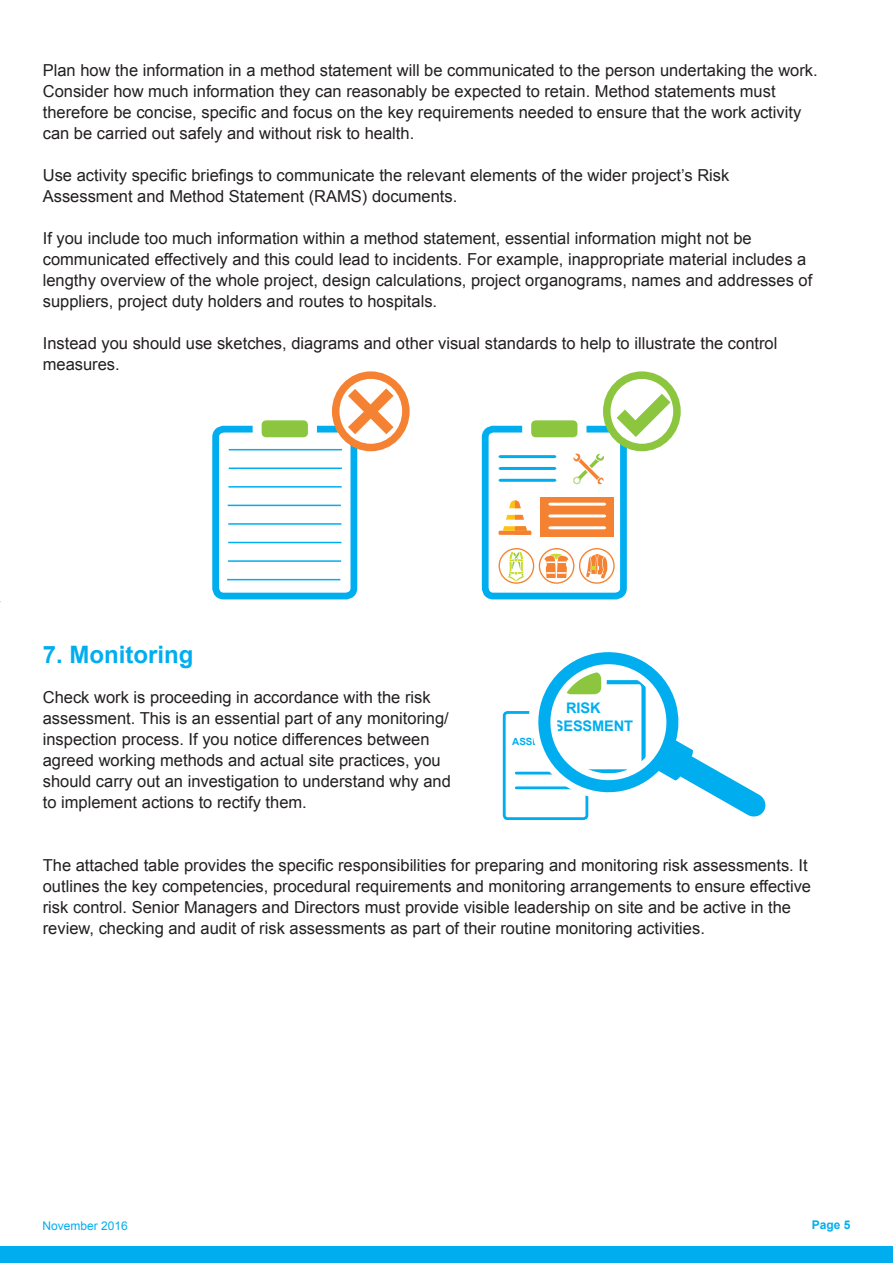
<style>
.page{position:relative;width:893px;height:1263px;background:#fff}
.page>*{position:absolute;margin:0;border:0;box-sizing:border-box;transform-origin:0 0}
.t1{font:700 24px "Arial";color:#00aeef}
.t2{font:16.5px/21px "Arial";color:#231f20}
.t3{font:700 14.55px/17.5px "Arial";letter-spacing:-.01em;color:#00aeef;text-align:center}
.t4{font:12px "Arial";color:#00aeef}
.t5{font:700 12px "Arial";color:#00aeef}
</style>
<div class="page">
<div style="left:0;top:1246px;width:893px;height:17px;background:#00aeef"></div>
<div style="left:212px;top:426px;width:145px;height:173px;border:7px solid #00aeef;border-radius:8px"></div>
<div style="left:257px;top:416px;width:55px;height:26px;background:#8bc63e;border-radius:9px"></div>
<div style="left:253px;top:411px;width:64px;height:35px;border:9px solid #fff;border-radius:9px"></div>
<hr style="left:229px;top:449px;width:113px;height:1px;background:#00aeef">
<hr style="left:229px;top:467px;width:113px;height:2px;background:#00aeef">
<hr style="left:228px;top:486px;width:114px;height:2px;background:#00aeef">
<hr style="left:228px;top:505px;width:113px;height:1px;background:#00aeef">
<hr style="left:228px;top:523px;width:113px;height:2px;background:#00aeef">
<hr style="left:228px;top:542px;width:113px;height:1px;background:#00aeef">
<hr style="left:228px;top:560px;width:113px;height:2px;background:#00aeef">
<hr style="left:227px;top:579px;width:113px;height:1px;background:#00aeef">
<div style="left:482px;top:426px;width:145px;height:173px;border:7px solid #00aeef;border-radius:8px"></div>
<div style="left:527px;top:416px;width:55px;height:26px;background:#8bc63e;border-radius:9px"></div>
<div style="left:522px;top:411px;width:64px;height:35px;border:9px solid #fff;border-radius:9px"></div>
<svg style="left:573px;top:454px;width:31px;height:31px"></svg>
<svg style="left:499px;top:500px;width:32px;height:35px"></svg>
<svg style="left:499px;top:455px;width:57px;height:3px"></svg>
<svg style="left:499px;top:467px;width:57px;height:3px"></svg>
<svg style="left:499px;top:479px;width:57px;height:3px"></svg>
<div style="left:540px;top:497px;width:74px;height:40px;background:#f48232"></div>
<svg style="left:548px;top:503px;width:58px;height:3px"></svg>
<svg style="left:548px;top:514px;width:58px;height:3px"></svg>
<svg style="left:548px;top:526px;width:58px;height:3px"></svg>
<svg style="left:607px;top:375px;width:70px;height:72px"></svg>
<div style="left:603px;top:371px;width:78px;height:80px;border:8px solid #8bc63e;border-radius:50%"></div>
<svg style="left:617px;top:394px;width:53px;height:43px"></svg>
<svg style="left:336px;top:375px;width:70px;height:72px"></svg>
<div style="left:332px;top:371px;width:78px;height:80px;border:8px solid #f48232;border-radius:50%"></div>
<svg style="left:348px;top:388px;width:46px;height:46px"></svg>
<svg style="left:499px;top:549px;width:35px;height:34px"></svg>
<svg style="left:508px;top:551px;width:16px;height:32px"></svg>
<div style="left:499px;top:548px;width:35px;height:36px;border:1px solid #f48232;border-radius:50%"></div>
<svg style="left:539px;top:549px;width:35px;height:34px"></svg>
<div style="left:539px;top:548px;width:35px;height:36px;border:1px solid #f48232;border-radius:50%"></div>
<svg style="left:544px;top:554px;width:24px;height:24px"></svg>
<svg style="left:580px;top:549px;width:34px;height:34px"></svg>
<div style="left:579px;top:548px;width:36px;height:36px;border:1px solid #f48232;border-radius:50%"></div>
<svg style="left:586px;top:554px;width:21px;height:24px"></svg>
<div style="left:503px;top:711px;width:85px;height:109px;border:3px solid #00aeef;border-radius:3px"></div>
<hr style="left:516px;top:772px;width:59px;height:2px;background:#00aeef">
<hr style="left:516px;top:786px;width:59px;height:3px;background:#00aeef">
<svg style="left:520px;top:711px;width:68px;height:110px"></svg>
<svg style="left:536px;top:652px;width:230px;height:166px"></svg>
<p class="t2" style="left:43px;top:60px;width:776px">Plan how the information in a method statement will be communicated to the person undertaking the work.<br>Consider how much information they can reasonably be expected to retain. Method statements must therefore be concise, specific and focus on the key requirements needed to ensure that the work activity can be carried out safely and without risk to health.</p>
<p class="t2" style="left:43px;top:165px;width:688px">Use activity specific briefings to communicate the relevant elements of the wider project’s Risk<br>Assessment and Method Statement (RAMS) documents.</p>
<p class="t2" style="left:43px;top:228px;width:771px">If you include too much information within a method statement, essential information might not be communicated effectively and this could lead to incidents. For example, inappropriate material includes a lengthy overview of the whole project, design calculations, project organograms, names and addresses of suppliers, project duty holders and routes to hospitals.</p>
<p class="t2" style="left:43px;top:333px;width:736px">Instead you should use sketches, diagrams and other visual standards to help to illustrate the control measures.</p>
<h1 class="t1" style="left:43px;top:639px;width:152px">7. Monitoring</h1>
<p class="t2" style="left:43px;top:687px;width:410px">Check work is proceeding in accordance with the risk assessment. This is an essential part of any monitoring/ inspection process. If you notice differences between agreed working methods and actual site practices, you should carry out an investigation to understand why and to implement actions to rectify them.</p>
<p class="t3" style="left:534px;top:700px;width:101px">RISK<br>ASSESSMENT</p>
<p class="t2" style="left:43px;top:855px;width:770px">The attached table provides the specific responsibilities for preparing and monitoring risk assessments. It outlines the key competencies, procedural requirements and monitoring arrangements to ensure effective risk control. Senior Managers and Directors must provide visible leadership on site and be active in the review, checking and audit of risk assessments as part of their routine monitoring activities.</p>
<p class="t4" style="left:43px;top:1217px;width:87px">November 2016</p>
<p class="t5" style="left:812px;top:1217px;width:40px">Page 5</p>
</div>
